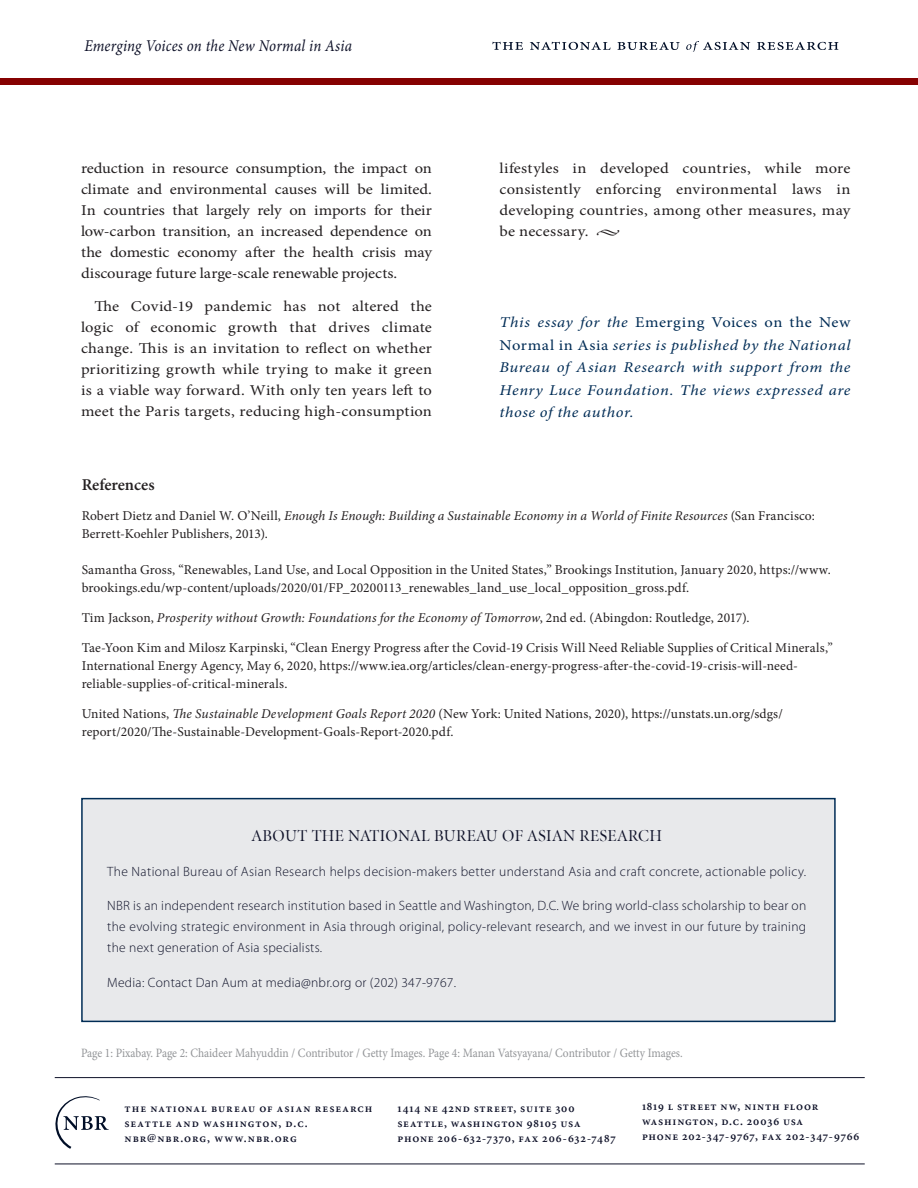
<style>
.page{position:relative;width:918px;height:1188px;background:#fff}
.page>*{position:absolute;margin:0;border:0;box-sizing:border-box;transform-origin:0 0}
.t1{font:16.5px "Minion Display Regular SC";letter-spacing:.02em;color:#0e1128}
.t2{font:italic 16.5px "Minion Pro";letter-spacing:.01em;color:#0e1128;scale:.9 1}
.t3{font:600 16.5px "Minion Pro";letter-spacing:-.005em;color:#231f20}
.t4{font:15px/21px "Minion Pro";letter-spacing:.01em;color:#231f20;text-align:justify;scale:1.1 1}
.t5{font:italic 15px/22.5px "Minion Pro";letter-spacing:.035em;color:#002c55;text-align:justify;scale:1.1 1}
.t6{font:13.5px/18px "Minion Pro";letter-spacing:.01em;color:#231f20}
.t7{font:300 13.5px/21px "Myriad Pro";letter-spacing:.03em;color:#0e1128;text-align:justify}
.t8{font:italic 13.5px "Minion Pro";letter-spacing:.005em;color:#231f20}
.t9{font:12.75px "Minion Pro";letter-spacing:-.005em;color:#939598;scale:.9 1}
.t10{font:12px/15px "Minion Semibold SC";letter-spacing:.07em;color:#0e1128}
.s1{font-style:normal}
.s2{font-style:italic}
</style>
<div class="page">
<div style="left:0;top:78px;width:918px;height:7px;background:#860101"></div>
<svg style="left:492px;top:42px;width:31px;height:8px"></svg>
<svg style="left:530px;top:42px;width:81px;height:8px"></svg>
<svg style="left:617px;top:42px;width:63px;height:8px"></svg>
<svg style="left:686px;top:41px;width:64px;height:10px"></svg>
<svg style="left:757px;top:42px;width:81px;height:8px"></svg>
<svg style="left:55px;top:1096px;width:54px;height:53px"></svg>
<hr style="left:55px;top:1077px;width:810px;height:1px;background:#0e1128">
<hr style="left:55px;top:1164px;width:810px;height:1px;background:#0e1128">
<div style="left:81px;top:798px;width:755px;height:224px;background:#e8e9eb;border:2px solid #002c55"></div>
<p class="t2" style="left:84px;top:35px;width:299px">Emerging Voices on the New Normal in Asia</p>
<p class="t4" style="left:81px;top:158px;width:321px">reduction in resource consumption, the impact on climate and environmental causes will be limited.<br>In countries that largely rely on imports for their low-carbon transition, an increased dependence on the domestic economy after the health crisis may discourage future large-scale renewable projects.</p>
<p class="t4" style="left:81px;top:296px;width:321px;text-indent:14px">The Covid-19 pandemic has not altered the logic of economic growth that drives climate change. This is an invitation to reflect on whether prioritizing growth while trying to make it green is a viable way forward. With only ten years left to meet the Paris targets, reducing high-consumption</p>
<p class="t4" style="left:500px;top:158px;width:321px">lifestyles in developed countries, while more consistently enforcing environmental laws in developing countries, among other measures, may be necessary. •</p>
<p class="t5" style="left:500px;top:311px;width:321px">This essay for the <span class="s1">Emerging Voices on the New Normal in Asia</span> series is published by the National Bureau of Asian Research with support from the Henry Luce Foundation. The views expressed are those of the author.</p>
<p class="t3" style="left:82px;top:475px;width:74px">References</p>
<p class="t6" style="left:82px;top:507px;width:735px">Robert Dietz and Daniel W. O’Neill, <span class="s2">Enough Is Enough: Building a Sustainable Economy in a World of Finite Resources</span> (San Francisco:<br>Berrett-Koehler Publishers, 2013).</p>
<p class="t6" style="left:82px;top:561px;width:751px">Samantha Gross, “Renewables, Land Use, and Local Opposition in the United States,” Brookings Institution, January 2020, https://www. brookings.edu/wp-content/uploads/2020/01/FP_20200113_renewables_land_use_local_opposition_gross.pdf.</p>
<p class="t8" style="left:82px;top:608px;width:670px"><span class="s1">Tim Jackson,</span> Prosperity without Growth: Foundations for the Economy of Tomorrow<span class="s1">, 2nd ed. (Abingdon: Routledge, 2017).</span></p>
<p class="t6" style="left:82px;top:639px;width:753px">Tae-Yoon Kim and Milosz Karpinski, “Clean Energy Progress after the Covid-19 Crisis Will Need Reliable Supplies of Critical Minerals,”<br>International Energy Agency, May 6, 2020, https://www.iea.org/articles/clean-energy-progress-after-the-covid-19-crisis-will-need&shy;reliable-supplies-of-critical-minerals.</p>
<p class="t6" style="left:82px;top:705px;width:703px">United Nations, <span class="s2">The Sustainable Development Goals Report 2020</span> (New York: United Nations, 2020), https://unstats.un.org/sdgs/ report/2020/The-Sustainable-Development-Goals-Report-2020.pdf.</p>
<p class="t1" style="left:251px;top:828px;width:412px">ABOUT THE NATIONAL BUREAU OF ASIAN RESEARCH</p>
<p class="t7" style="left:107px;top:861px;width:701px">The National Bureau of Asian Research helps decision-makers better understand Asia and craft concrete, actionable policy.</p>
<p class="t7" style="left:107px;top:895px;width:700px">NBR is an independent research institution based in Seattle and Washington, D.C. We bring world-class scholarship to bear on the evolving strategic environment in Asia through original, policy-relevant research, and we invest in our future by training the next generation of Asia specialists.</p>
<p class="t7" style="left:107px;top:972px;width:350px">Media: Contact Dan Aum at media@nbr.org or (202) 347-9767.</p>
<p class="t9" style="left:81px;top:1044px;width:670px">Page 1: Pixabay. Page 2: Chaideer Mahyuddin / Contributor / Getty Images. Page 4: Manan Vatsyayana/ Contributor / Getty Images.</p>
<p class="t10" style="left:124px;top:1101px;width:249px">the national bureau of asian research seattle and washington, d.c. nbr@nbr.org, www.nbr.org</p>
<p class="t10" style="left:398px;top:1101px;width:220px">1414 ne 42nd street, suite 300 seattle, washington 98105 usa phone 206-632-7370, fax 206-632-7487</p>
<p class="t10" style="left:642px;top:1099px;width:219px">1819 l street nw, ninth floor washington, d.c. 20036 usa<br>phone 202-347-9767, fax 202-347-9766</p>
</div>
